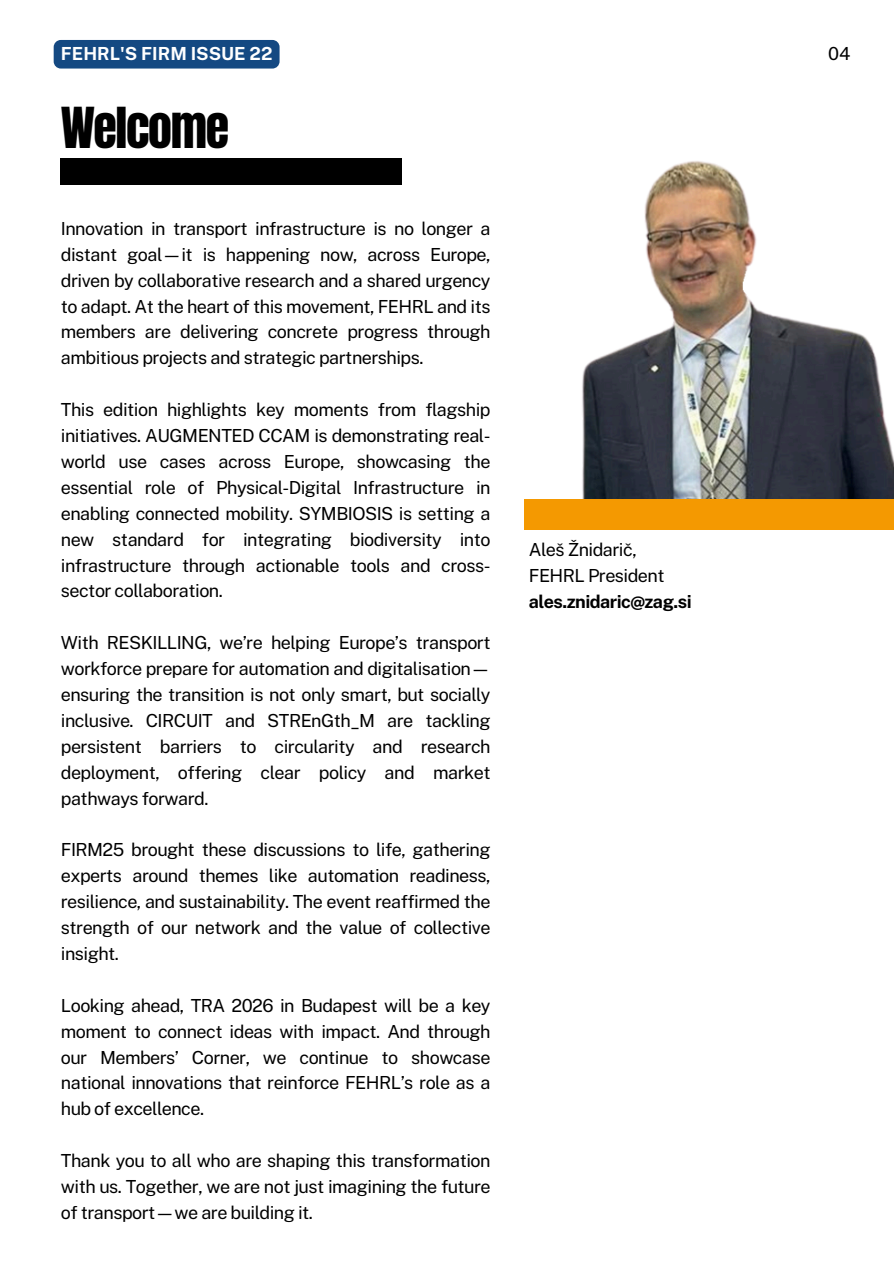
<style>
.page{position:relative;width:894px;height:1264px;background:#fff}
.page>*{position:absolute;margin:0;border:0;box-sizing:border-box;transform-origin:0 0}
.t1{font:48px "Anton";letter-spacing:-.03em;color:#000}
.t2{font:18px/26px "Public Sans";letter-spacing:-.03em;color:#000;text-align:justify}
.t3{font:700 18px "Public Sans";letter-spacing:-.03em;color:#000}
.t4{font:700 18px "Public Sans";color:#fff}
</style>
<div class="page">
<img style="left:582px;top:161px;width:311px;height:338px">
<div style="left:524px;top:499px;width:369px;height:31px;background:#f49901"></div>
<div style="left:61px;top:158px;width:341px;height:27px;background:#000"></div>
<div style="left:54px;top:40px;width:225px;height:29px;background:#144982;border-radius:7px"></div>
<p class="t4" style="left:61px;top:43px;width:213px">FEHRL'S FIRM ISSUE 22</p>
<h1 class="t1" style="left:61px;top:93px;width:170px">Welcome</h1>
<p class="t2" style="left:61px;top:215px;width:431px">Innovation in transport infrastructure is no longer a distant goal—it is happening now, across Europe, driven by collaborative research and a shared urgency to adapt. At the heart of this movement, FEHRL and its members are delivering concrete progress through ambitious projects and strategic partnerships.</p>
<p class="t2" style="left:61px;top:396px;width:431px">This edition highlights key moments from flagship initiatives. AUGMENTED CCAM is demonstrating real&shy;world use cases across Europe, showcasing the essential role of Physical-Digital Infrastructure in enabling connected mobility. SYMBIOSIS is setting a new standard for integrating biodiversity into infrastructure through actionable tools and cross&shy;sector collaboration.</p>
<p class="t2" style="left:61px;top:629px;width:431px">With RESKILLING, we’re helping Europe’s transport workforce prepare for automation and digitalisation— ensuring the transition is not only smart, but socially inclusive. CIRCUIT and STREnGth_M are tackling persistent barriers to circularity and research deployment, offering clear policy and market pathways forward.</p>
<p class="t2" style="left:61px;top:836px;width:431px">FIRM25 brought these discussions to life, gathering experts around themes like automation readiness, resilience, and sustainability. The event reaffirmed the strength of our network and the value of collective insight.</p>
<p class="t2" style="left:61px;top:992px;width:431px">Looking ahead, TRA 2026 in Budapest will be a key moment to connect ideas with impact. And through our Members’ Corner, we continue to showcase national innovations that reinforce FEHRL’s role as a hub of excellence.</p>
<p class="t2" style="left:61px;top:1147px;width:431px">Thank you to all who are shaping this transformation with us. Together, we are not just imagining the future of transport—we are building it.</p>
<p class="t2" style="left:528px;top:537px;width:137px">Aleš Žnidarič,<br>FEHRL President</p>
<p class="t3" style="left:528px;top:591px;width:164px">ales.znidaric@zag.si</p>
<p class="t2" style="left:827px;top:41px;width:24px">04</p>
</div>
